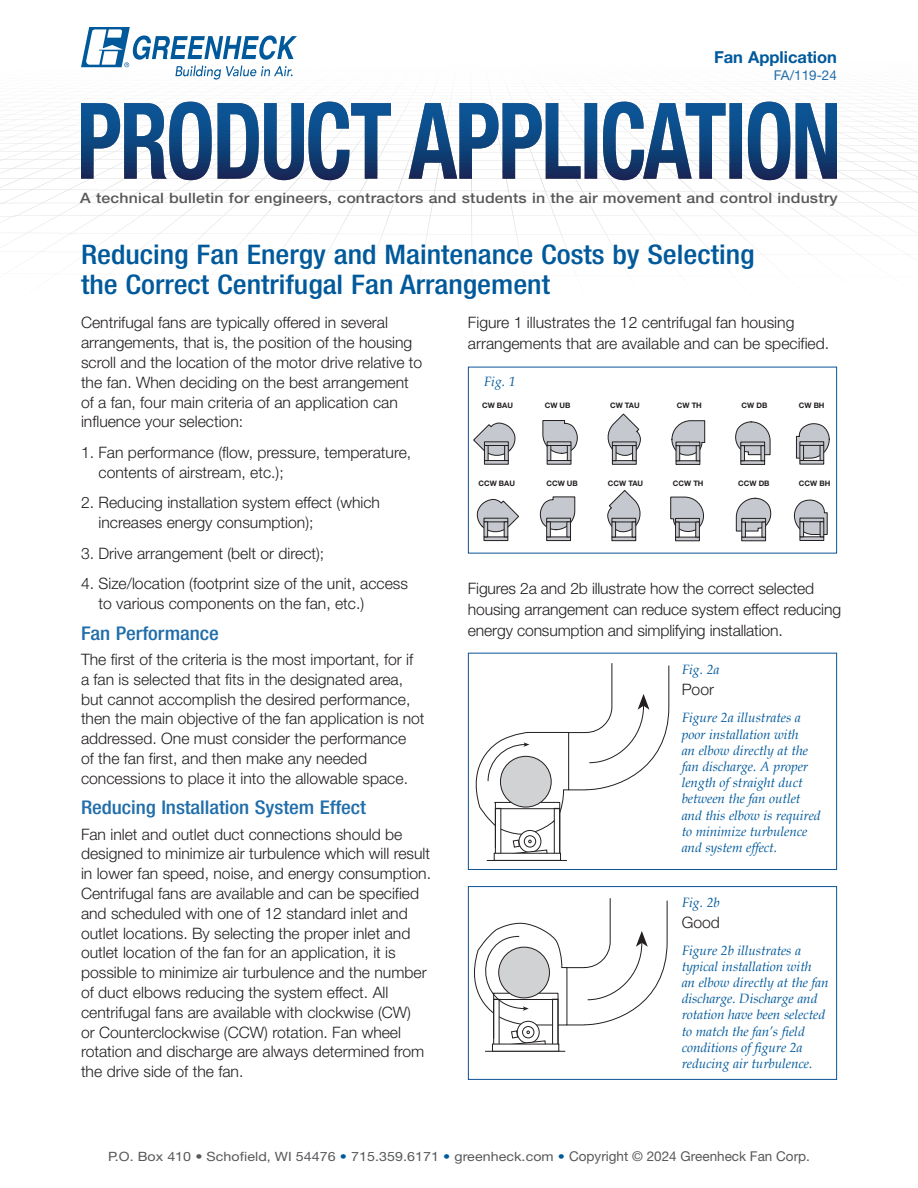
<style>
.page{position:relative;width:918px;height:1188px;background:#fff}
.page>*{position:absolute;margin:0;border:0;box-sizing:border-box;transform-origin:0 0}
.t1{font:500 condensed 27px/30px "Helvetica Neue LT Std";color:#00599b;scale:1.11 1}
.t2{font:23.7px "Arial";color:#231f20}
.t3{font:500 condensed 18.9px "Helvetica Neue LT Std";letter-spacing:-.005em;color:#216eaa;scale:1.11 1}
.t4{font:700 16.5px "Helvetica Neue LT Std";color:#00599b}
.t5{font:300 15.75px/19.8px "Helvetica Neue LT Std";color:#231f20}
.t6{font:500 14.25px "Helvetica Neue LT Std";letter-spacing:.01em;color:#57585a;scale:1.11 1}
.t7{font:italic 13.5px/16.2px "Book Antiqua";letter-spacing:-.005em;color:#00599b}
.t8{font:13.5px "Helvetica Neue LT Std";color:#216eaa}
.t9{font:12.9px "Helvetica Neue LT Std";letter-spacing:.005em;color:#57585a;scale:1.11 1}
.t10{font:11.85px "Arial";color:#231f20}
.t11{font:700 7.5px "Helvetica Neue LT Std";color:#231f20}
.s1{color:#00599b}
.s2{font-size:13.5px}
</style>
<div class="page">
<svg style="left:0;top:27px;width:918px;height:236px"></svg>
<svg style="left:81px;top:102px;width:756px;height:78px"></svg>
<div style="left:468px;top:367px;width:369px;height:187px;border:1px solid #0d5496"></div>
<svg style="left:672px;top:420px;width:33px;height:36px"></svg>
<svg style="left:676px;top:442px;width:24px;height:4px"></svg>
<svg style="left:676px;top:461px;width:24px;height:4px"></svg>
<svg style="left:696px;top:446px;width:4px;height:15px"></svg>
<svg style="left:676px;top:446px;width:4px;height:15px"></svg>
<svg style="left:670px;top:497px;width:34px;height:35px"></svg>
<svg style="left:675px;top:518px;width:25px;height:4px"></svg>
<svg style="left:675px;top:537px;width:25px;height:4px"></svg>
<svg style="left:675px;top:522px;width:4px;height:15px"></svg>
<svg style="left:696px;top:522px;width:4px;height:15px"></svg>
<svg style="left:736px;top:498px;width:35px;height:33px"></svg>
<svg style="left:742px;top:518px;width:24px;height:4px"></svg>
<svg style="left:742px;top:537px;width:24px;height:4px"></svg>
<svg style="left:742px;top:522px;width:4px;height:15px"></svg>
<svg style="left:762px;top:522px;width:4px;height:15px"></svg>
<svg style="left:794px;top:499px;width:34px;height:36px"></svg>
<svg style="left:800px;top:518px;width:24px;height:4px"></svg>
<svg style="left:800px;top:537px;width:24px;height:4px"></svg>
<svg style="left:800px;top:522px;width:4px;height:15px"></svg>
<svg style="left:820px;top:522px;width:4px;height:15px"></svg>
<svg style="left:607px;top:490px;width:34px;height:42px"></svg>
<svg style="left:612px;top:518px;width:24px;height:4px"></svg>
<svg style="left:612px;top:537px;width:24px;height:4px"></svg>
<svg style="left:612px;top:522px;width:4px;height:15px"></svg>
<svg style="left:632px;top:522px;width:4px;height:15px"></svg>
<svg style="left:540px;top:497px;width:35px;height:33px"></svg>
<svg style="left:547px;top:518px;width:24px;height:4px"></svg>
<svg style="left:547px;top:537px;width:24px;height:4px"></svg>
<svg style="left:547px;top:522px;width:4px;height:15px"></svg>
<svg style="left:567px;top:522px;width:4px;height:15px"></svg>
<svg style="left:477px;top:499px;width:42px;height:35px"></svg>
<svg style="left:484px;top:518px;width:24px;height:4px"></svg>
<svg style="left:484px;top:537px;width:24px;height:4px"></svg>
<svg style="left:484px;top:522px;width:4px;height:15px"></svg>
<svg style="left:504px;top:522px;width:4px;height:15px"></svg>
<svg style="left:735px;top:422px;width:35px;height:33px"></svg>
<svg style="left:741px;top:442px;width:24px;height:4px"></svg>
<svg style="left:741px;top:461px;width:24px;height:4px"></svg>
<svg style="left:761px;top:446px;width:4px;height:15px"></svg>
<svg style="left:741px;top:446px;width:4px;height:15px"></svg>
<svg style="left:796px;top:423px;width:34px;height:35px"></svg>
<svg style="left:800px;top:442px;width:24px;height:4px"></svg>
<svg style="left:800px;top:460px;width:24px;height:4px"></svg>
<svg style="left:820px;top:445px;width:4px;height:16px"></svg>
<svg style="left:800px;top:445px;width:4px;height:16px"></svg>
<svg style="left:607px;top:414px;width:34px;height:42px"></svg>
<svg style="left:612px;top:442px;width:24px;height:4px"></svg>
<svg style="left:612px;top:460px;width:24px;height:4px"></svg>
<svg style="left:632px;top:445px;width:4px;height:16px"></svg>
<svg style="left:612px;top:445px;width:4px;height:16px"></svg>
<svg style="left:543px;top:420px;width:35px;height:34px"></svg>
<svg style="left:547px;top:442px;width:24px;height:4px"></svg>
<svg style="left:547px;top:460px;width:24px;height:4px"></svg>
<svg style="left:567px;top:445px;width:4px;height:16px"></svg>
<svg style="left:547px;top:445px;width:4px;height:16px"></svg>
<svg style="left:474px;top:423px;width:41px;height:35px"></svg>
<svg style="left:484px;top:442px;width:24px;height:4px"></svg>
<svg style="left:484px;top:460px;width:24px;height:4px"></svg>
<svg style="left:504px;top:445px;width:4px;height:16px"></svg>
<svg style="left:484px;top:445px;width:4px;height:16px"></svg>
<div style="left:468px;top:653px;width:369px;height:217px;border:1px solid #0d5496"></div>
<hr style="left:487px;top:860px;width:80px;height:1px;background:#231f20">
<div style="left:494px;top:853px;width:67px;height:8px;background:#fff;border:1px solid #231f20"></div>
<svg style="left:475px;top:663px;width:194px;height:195px"></svg>
<hr style="left:485px;top:1051px;width:80px;height:1px;background:#231f20">
<svg style="left:474px;top:898px;width:194px;height:150px"></svg>
<div style="left:468px;top:886px;width:369px;height:194px;border:1px solid #0d5496"></div>
<p class="t4" style="left:714px;top:47px;width:124px">Fan Application</p>
<p class="t8" style="left:774px;top:67px;width:65px">FA/119-24</p>
<p class="t6" style="left:80px;top:189px;width:684px">A technical bulletin for engineers, contractors and students in the air movement and control industry</p>
<h1 class="t1" style="left:81px;top:239px;width:608px">Reducing Fan Energy and Maintenance Costs by Selecting the Correct Centrifugal Fan Arrangement</h1>
<p class="t5" style="left:81px;top:313px;width:343px">Centrifugal fans are typically offered in several arrangements, that is, the position of the housing scroll and the location of the motor drive relative to the fan. When deciding on the best arrangement of a fan, four main criteria of an application can influence your selection:</p>
<p class="t5" style="left:99px;top:442px;width:314px;text-indent:-18px">1. Fan performance (flow, pressure, temperature, contents of airstream, etc.);</p>
<p class="t5" style="left:99px;top:493px;width:283px;text-indent:-18px">2. Reducing installation system effect (which increases energy consumption);</p>
<p class="t5" style="left:81px;top:543px;width:245px">3. Drive arrangement (belt or direct);</p>
<p class="t5" style="left:99px;top:574px;width:311px;text-indent:-18px">4. Size/location (footprint size of the unit, access to various components on the fan, etc.)</p>
<p class="t3" style="left:81px;top:622px;width:126px">Fan Performance</p>
<p class="t5" style="left:81px;top:649px;width:345px">The first of the criteria is the most important, for if a fan is selected that fits in the designated area, but cannot accomplish the desired performance, then the main objective of the fan application is not addressed. One must consider the performance<br>of the fan first, and then make any needed concessions to place it into the allowable space.</p>
<p class="t3" style="left:81px;top:797px;width:258px">Reducing Installation System Effect</p>
<p class="t5" style="left:81px;top:824px;width:352px">Fan inlet and outlet duct connections should be designed to minimize air turbulence which will result in lower fan speed, noise, and energy consumption.<br>Centrifugal fans are available and can be specified and scheduled with one of 12 standard inlet and outlet locations. By selecting the proper inlet and outlet location of the fan for an application, it is possible to minimize air turbulence and the number of duct elbows reducing the system effect. All centrifugal fans are available with clockwise (CW)<br>or Counterclockwise (CCW) rotation. Fan wheel rotation and discharge are always determined from the drive side of the fan.</p>
<h2 class="t2" style="left:258px;top:758px;width:61px">Fig. 8</h2>
<h2 class="t2" style="left:259px;top:869px;width:61px">Fig. 7</h2>
<p class="t10" style="left:331px;top:899px;width:46px">Rotation</p>
<p class="t5" style="left:468px;top:312px;width:363px;line-height:21px">Figure 1 illustrates the 12 centrifugal fan housing arrangements that are available and can be specified.</p>
<p class="t7" style="left:484px;top:372px;width:33px">Fig. 1</p>
<p class="t11" style="left:482px;top:401px;width:32px">CW BAU</p>
<p class="t11" style="left:478px;top:479px;width:38px">CCW BAU</p>
<p class="t11" style="left:545px;top:401px;width:27px">CW UB</p>
<p class="t11" style="left:547px;top:479px;width:33px">CCW UB</p>
<p class="t11" style="left:610px;top:401px;width:31px">CW TAU</p>
<p class="t11" style="left:608px;top:479px;width:37px">CCW TAU</p>
<p class="t11" style="left:677px;top:401px;width:27px">CW TH</p>
<p class="t11" style="left:673px;top:479px;width:32px">CCW TH</p>
<p class="t11" style="left:742px;top:401px;width:27px">CW DB</p>
<p class="t11" style="left:738px;top:479px;width:33px">CCW DB</p>
<p class="t11" style="left:799px;top:400px;width:27px">CW BH</p>
<p class="t11" style="left:799px;top:479px;width:33px">CCW BH</p>
<p class="t5" style="left:468px;top:578px;width:375px;line-height:21px">Figures 2a and 2b illustrate how the correct selected housing arrangement can reduce system effect reducing energy consumption and simplifying installation.</p>
<p class="t7" style="left:682px;top:661px;width:39px">Fig. 2a</p>
<p class="t5" style="left:682px;top:680px;width:34px">Poor</p>
<p class="t7" style="left:682px;top:709px;width:140px">Figure 2a illustrates a poor installation with<br>an elbow directly at the fan discharge. A proper length of straight duct between the fan outlet and this elbow is required to minimize turbulence and system effect.</p>
<p class="t7" style="left:682px;top:894px;width:40px">Fig. 2b</p>
<p class="t5" style="left:682px;top:912px;width:40px">Good</p>
<p class="t7" style="left:682px;top:942px;width:148px">Figure 2b illustrates a typical installation with<br>an elbow directly at the fan discharge. Discharge and rotation have been selected to match the fan’s field conditions of figure 2a reducing air turbulence.</p>
<p class="t9" style="left:108px;top:1149px;width:634px">P.O. Box 410 • Schofield, WI 54476 <span class="s1">•</span> 715.359.6171 <span class="s1">•</span> greenheck.com <span class="s1">•</span> <span class="s2">Copyright © 2024 Greenheck Fan Corp.</span></p>
</div>
